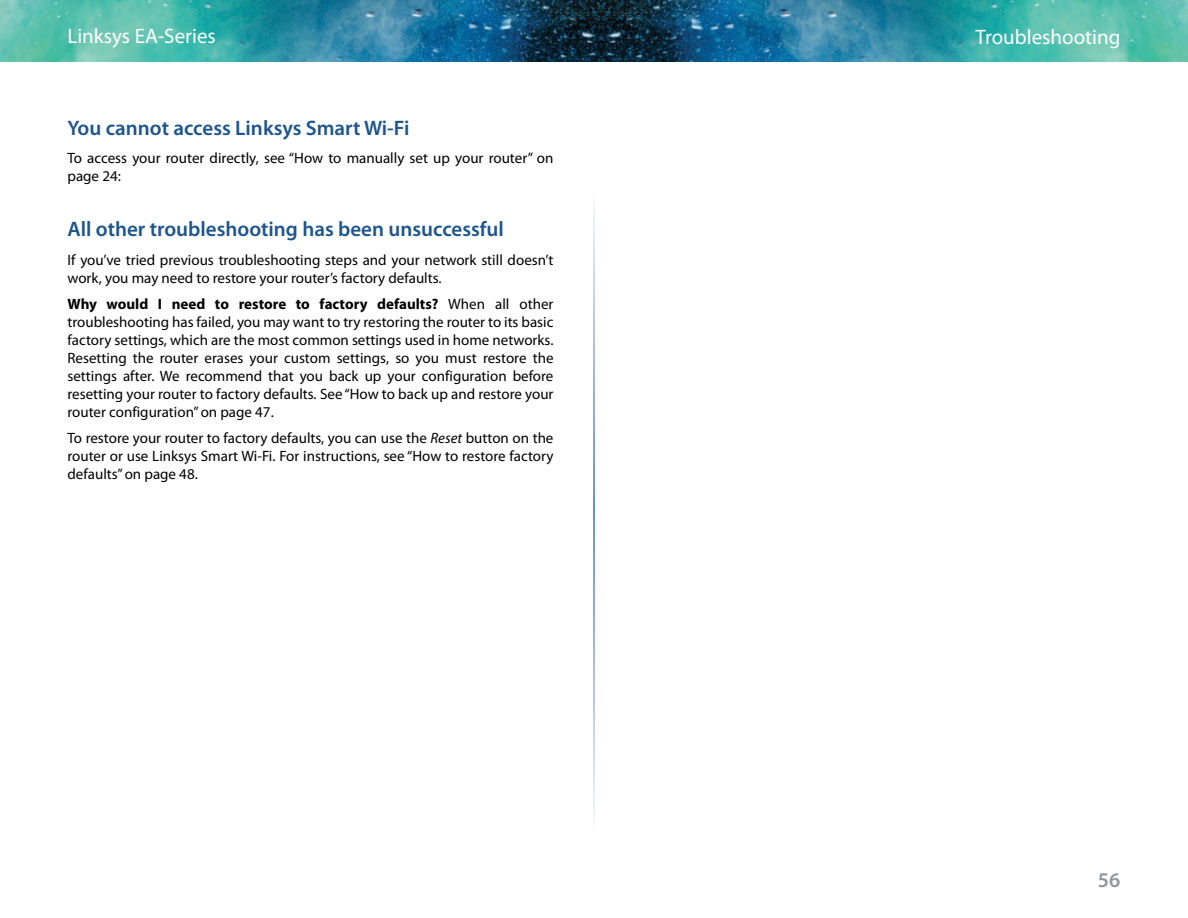
<style>
.page{position:relative;width:1188px;height:918px;background:#fff}
.page>*{position:absolute;margin:0;border:0;box-sizing:border-box;transform-origin:0 0}
.t1{font:600 21px "Myriad Pro";color:#1d558d}
.t2{font:21px "Myriad Pro";color:#fff}
.t3{font:600 21px "Myriad Pro";color:#939598}
.t4{font:15px/18px "Myriad Pro";color:#000}
.s1{font-weight:700}
.s2{font-style:italic}
</style>
<div class="page">
<img style="left:0;top:0;width:1188px;height:62px">
<h1 class="t2" style="left:68px;top:23px;width:150px">Linksys EA-Series</h1>
<h1 class="t2" style="left:976px;top:24px;width:146px">Troubleshooting</h1>
<p class="t1" style="left:68px;top:114px;width:343px">You cannot access Linksys Smart Wi-Fi</p>
<p class="t4" style="left:68px;top:149px;width:488px">To access your router directly, see “How to manually set up your router” on page 24:</p>
<p class="t1" style="left:68px;top:216px;width:438px">All other troubleshooting has been unsuccessful</p>
<p class="t4" style="left:68px;top:251px;width:488px">If you’ve tried previous troubleshooting steps and your network still doesn’t work, you may need to restore your router’s factory defaults.</p>
<p class="t4" style="left:68px;top:295px;width:488px;text-align:justify"><span class="s1">Why would I need to restore to factory defaults?</span> When all other troubleshooting has failed, you may want to try restoring the router to its basic factory settings, which are the most common settings used in home networks.<br>Resetting the router erases your custom settings, so you must restore the settings after. We recommend that you back up your configuration before resetting your router to factory defaults. See “How to back up and restore your router configuration” on page 47.</p>
<p class="t4" style="left:68px;top:429px;width:488px;text-align:justify">To restore your router to factory defaults, you can use the <span class="s2">Reset</span> button on the router or use Linksys Smart Wi-Fi. For instructions, see “How to restore factory defaults” on page 48.</p>
<h1 class="t3" style="left:1098px;top:867px;width:24px">56</h1>
</div>
